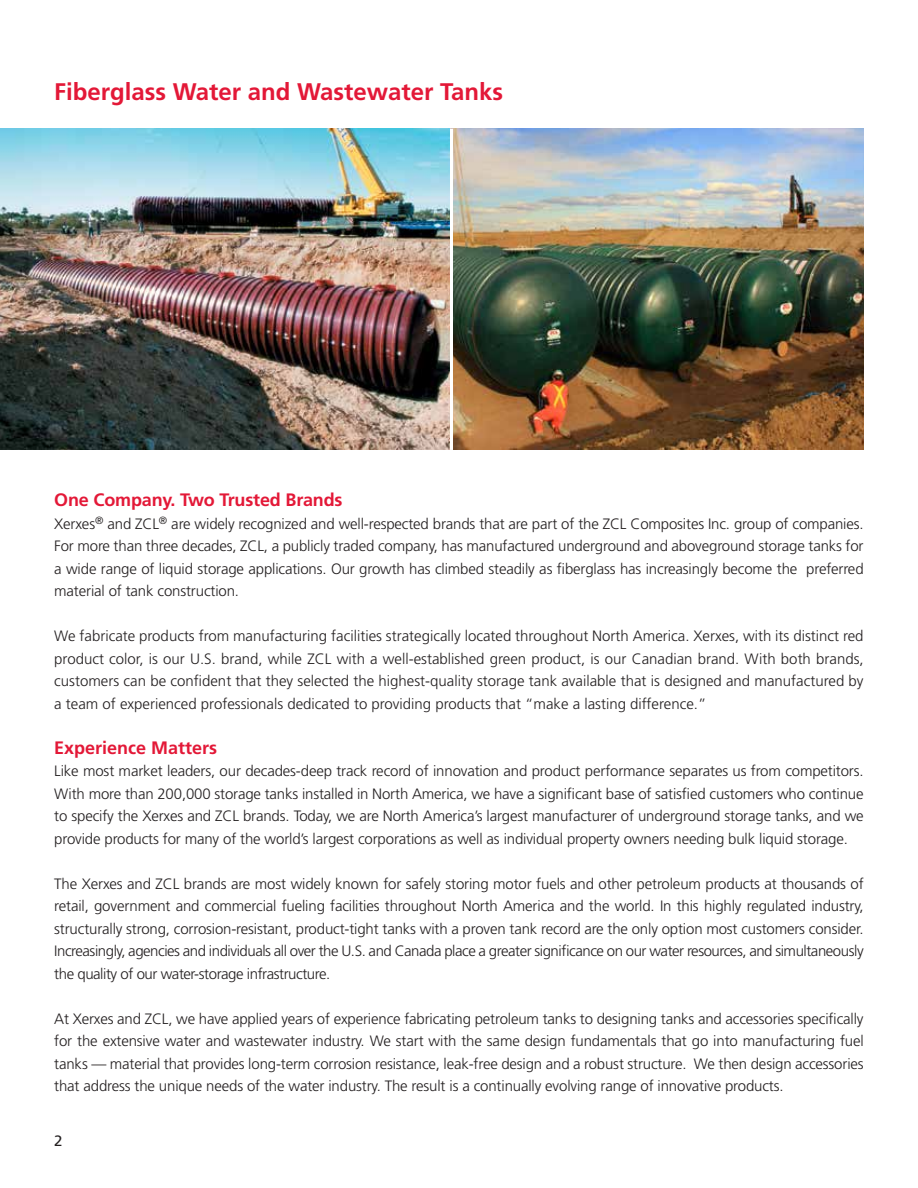
<style>
.page{position:relative;width:918px;height:1188px;background:#fff}
.page>*{position:absolute;margin:0;border:0;box-sizing:border-box;transform-origin:0 0}
.t1{font:700 24px "Frutiger";color:#e31837}
.t2{font:700 18px "Frutiger";letter-spacing:-.01em;color:#e31837}
.t3{font:300 15px/22.5px "Frutiger";letter-spacing:-.01em;color:#231f20;text-align:justify}
.t4{font:15px "Frutiger";color:#231f20}
</style>
<div class="page">
<img style="left:0;top:129px;width:450px;height:321px">
<img style="left:453px;top:129px;width:411px;height:321px">
<h1 class="t1" style="left:54px;top:77px;width:451px">Fiberglass Water and Wastewater Tanks</h1>
<p class="t2" style="left:54px;top:490px;width:290px">One Company. Two Trusted Brands</p>
<p class="t3" style="left:54px;top:513px;width:811px">Xerxes<sup>®</sup> and ZCL<sup>®</sup> are widely recognized and well-respected brands that are part of the ZCL Composites Inc. group of companies.<br>For more than three decades, ZCL, a publicly traded company, has manufactured underground and aboveground storage tanks for a wide range of liquid storage applications. Our growth has climbed steadily as fiberglass has increasingly become the preferred material of tank construction.</p>
<p class="t3" style="left:54px;top:625px;width:811px">We fabricate products from manufacturing facilities strategically located throughout North America. Xerxes, with its distinct red product color, is our U.S. brand, while ZCL with a well-established green product, is our Canadian brand. With both brands, customers can be confident that they selected the highest-quality storage tank available that is designed and manufactured by a team of experienced professionals dedicated to providing products that “make a lasting difference.”</p>
<p class="t2" style="left:54px;top:737px;width:165px">Experience Matters</p>
<p class="t3" style="left:54px;top:760px;width:811px">Like most market leaders, our decades-deep track record of innovation and product performance separates us from competitors.<br>With more than 200,000 storage tanks installed in North America, we have a significant base of satisfied customers who continue to specify the Xerxes and ZCL brands. Today, we are North America’s largest manufacturer of underground storage tanks, and we provide products for many of the world’s largest corporations as well as individual property owners needing bulk liquid storage.</p>
<p class="t3" style="left:54px;top:873px;width:811px">The Xerxes and ZCL brands are most widely known for safely storing motor fuels and other petroleum products at thousands of retail, government and commercial fueling facilities throughout North America and the world. In this highly regulated industry, structurally strong, corrosion-resistant, product-tight tanks with a proven tank record are the only option most customers consider.<br>Increasingly, agencies and individuals all over the U.S. and Canada place a greater significance on our water resources, and simultaneously the quality of our water-storage infrastructure.</p>
<p class="t3" style="left:54px;top:1008px;width:811px">At Xerxes and ZCL, we have applied years of experience fabricating petroleum tanks to designing tanks and accessories specifically for the extensive water and wastewater industry. We start with the same design fundamentals that go into manufacturing fuel tanks — material that provides long-term corrosion resistance, leak-free design and a robust structure. We then design accessories that address the unique needs of the water industry. The result is a continually evolving range of innovative products.</p>
<p class="t4" style="left:54px;top:1132px;width:10px">2</p>
</div>
